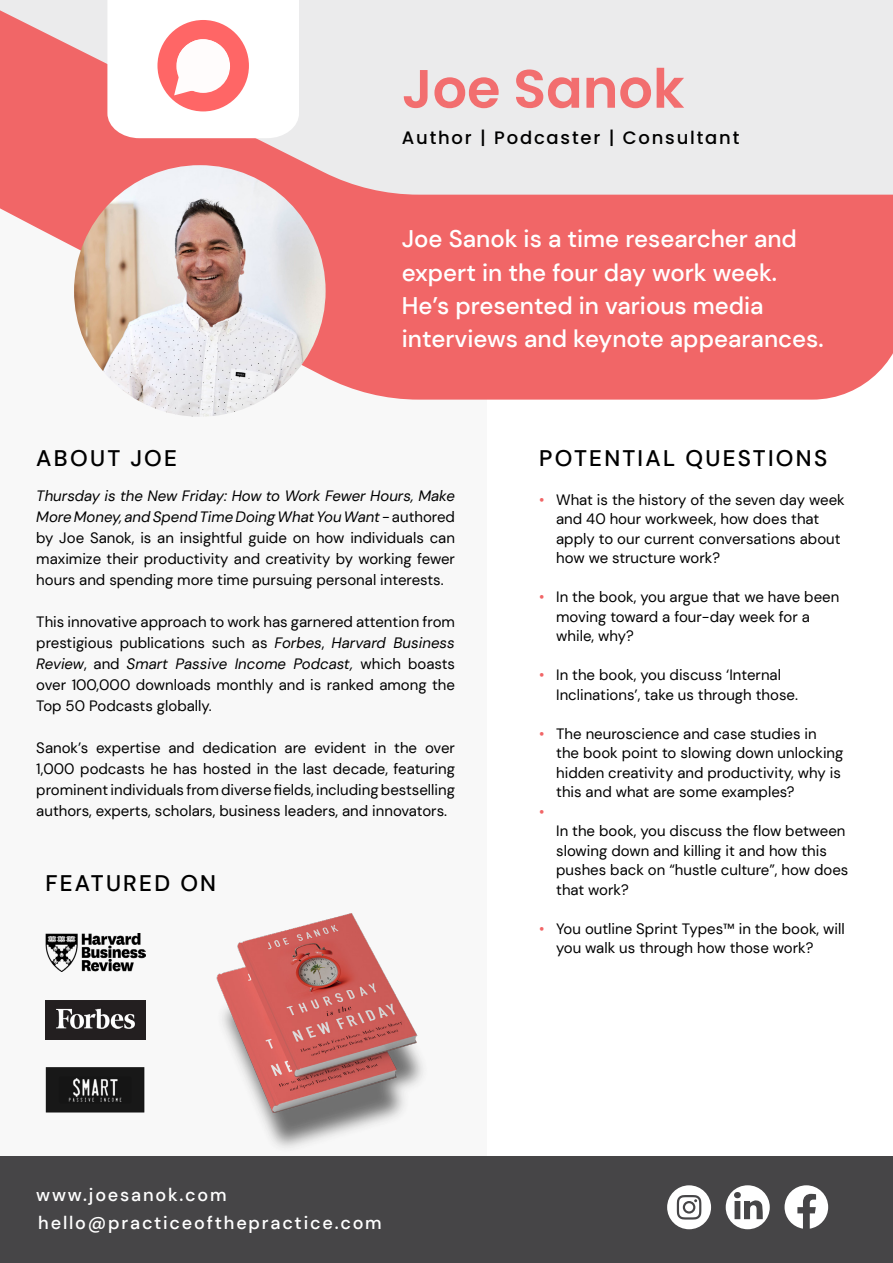
<style>
.page{position:relative;width:893px;height:1263px;background:#fff}
.page>*{position:absolute;margin:0;border:0;box-sizing:border-box;transform-origin:0 0}
.t1{font:600 54px "Poppins";color:#f26e6f}
.t2{font:500 24px/33px "DM Sans";color:#fff}
.t3{font:500 22.5px "DM Sans";letter-spacing:.1em;color:#000}
.t4{font:500 18px "DM Sans";letter-spacing:.1em;color:#fff}
.t5{font:500 18px "Poppins";letter-spacing:.1em;color:#000}
.t6{font:15px/19.5px "DM Sans";color:#000}
.t7{font:15px "DM Sans";color:#f16667}
.s1{font-style:italic}
.s2{color:#f16667}
</style>
<div class="page">
<div style="left:0;top:0;width:487px;height:1263px;background:#f8f8f8"></div>
<img style="left:216px;top:914px;width:207px;height:234px">
<svg style="left:0;top:195px;width:893px;height:205px;background:#f17879"></svg>
<svg style="left:0;top:0;width:893px;height:195px;fill:#ebebec"></svg>
<div style="left:0;top:1157px;width:893px;height:106px;background:#464547"></div>
<svg style="left:784px;top:1185px;width:44px;height:43px"></svg>
<svg style="left:726px;top:1185px;width:44px;height:44px"></svg>
<svg style="left:667px;top:1185px;width:44px;height:44px"></svg>
<img style="left:45px;top:934px;width:100px;height:37px">
<img style="left:45px;top:1001px;width:100px;height:38px">
<img style="left:45px;top:1067px;width:100px;height:46px">
<svg style="left:107px;top:0;width:192px;height:138px"></svg>
<div style="left:176px;top:39px;width:54px;height:54px;background:#fffcfc;border-radius:50%"></div>
<img style="left:74px;top:165px;width:252px;height:252px;border-radius:126px">
<h1 class="t1" style="left:402px;top:58px;width:284px">Joe Sanok</h1>
<p class="t5" style="left:402px;top:128px;width:339px">Author | Podcaster | Consultant</p>
<h3 class="t3" style="left:36px;top:444px;width:142px">ABOUT JOE</h3>
<h2 class="t2" style="left:402px;top:222px;width:423px">Joe Sanok is a time researcher and expert in the four day work week.<br>He’s presented in various media interviews and keynote appearances.</h2>
<h3 class="t3" style="left:539px;top:444px;width:290px">POTENTIAL QUESTIONS</h3>
<p class="t6" style="left:36px;top:486px;width:420px;line-height:21px;text-align:justify"><span class="s1">Thursday is the New Friday: How to Work Fewer Hours, Make More Money, and Spend Time Doing What You Want</span> - authored by Joe Sanok, is an insightful guide on how individuals can maximize their productivity and creativity by working fewer hours and spending more time pursuing personal interests.</p>
<p class="t6" style="left:36px;top:612px;width:420px;line-height:21px;text-align:justify">This innovative approach to work has garnered attention from prestigious publications such as <span class="s1">Forbes</span>, <span class="s1">Harvard Business Review</span>, and <span class="s1">Smart Passive Income Podcast,</span> which boasts over 100,000 downloads monthly and is ranked among the Top 50 Podcasts globally.</p>
<p class="t6" style="left:36px;top:738px;width:420px;line-height:21px;text-align:justify">Sanok’s expertise and dedication are evident in the over 1,000 podcasts he has hosted in the last decade, featuring prominent individuals from diverse fields, including bestselling authors, experts, scholars, business leaders, and innovators.</p>
<h3 class="t3" style="left:45px;top:869px;width:172px">FEATURED ON</h3>
<p class="t6" style="left:556px;top:490px;width:290px;text-indent:-17px"><span class="s2">•</span> What is the history of the seven day week and 40 hour workweek, how does that apply to our current conversations about how we structure work?</p>
<p class="t6" style="left:556px;top:587px;width:285px;text-indent:-17px"><span class="s2">•</span> In the book, you argue that we have been moving toward a four-day week for a while, why?</p>
<p class="t6" style="left:556px;top:665px;width:243px;text-indent:-17px"><span class="s2">•</span> In the book, you discuss ‘Internal<br>Inclinations’, take us through those.</p>
<p class="t6" style="left:556px;top:724px;width:289px;text-indent:-17px"><span class="s2">•</span> The neuroscience and case studies in<br>the book point to slowing down unlocking hidden creativity and productivity, why is this and what are some examples?</p>
<p class="t7" style="left:539px;top:802px;width:7px">•</p>
<p class="t6" style="left:556px;top:821px;width:294px">In the book, you discuss the flow between slowing down and killing it and how this pushes back on “hustle culture”, how does that work?</p>
<p class="t6" style="left:556px;top:919px;width:290px;text-indent:-17px"><span class="s2">•</span> You outline Sprint Types™ in the book, will you walk us through how those work?</p>
<p class="t4" style="left:36px;top:1183px;width:192px">www.joesanok.com</p>
<p class="t4" style="left:38px;top:1211px;width:345px">hello@practiceofthepractice.com</p>
</div>
